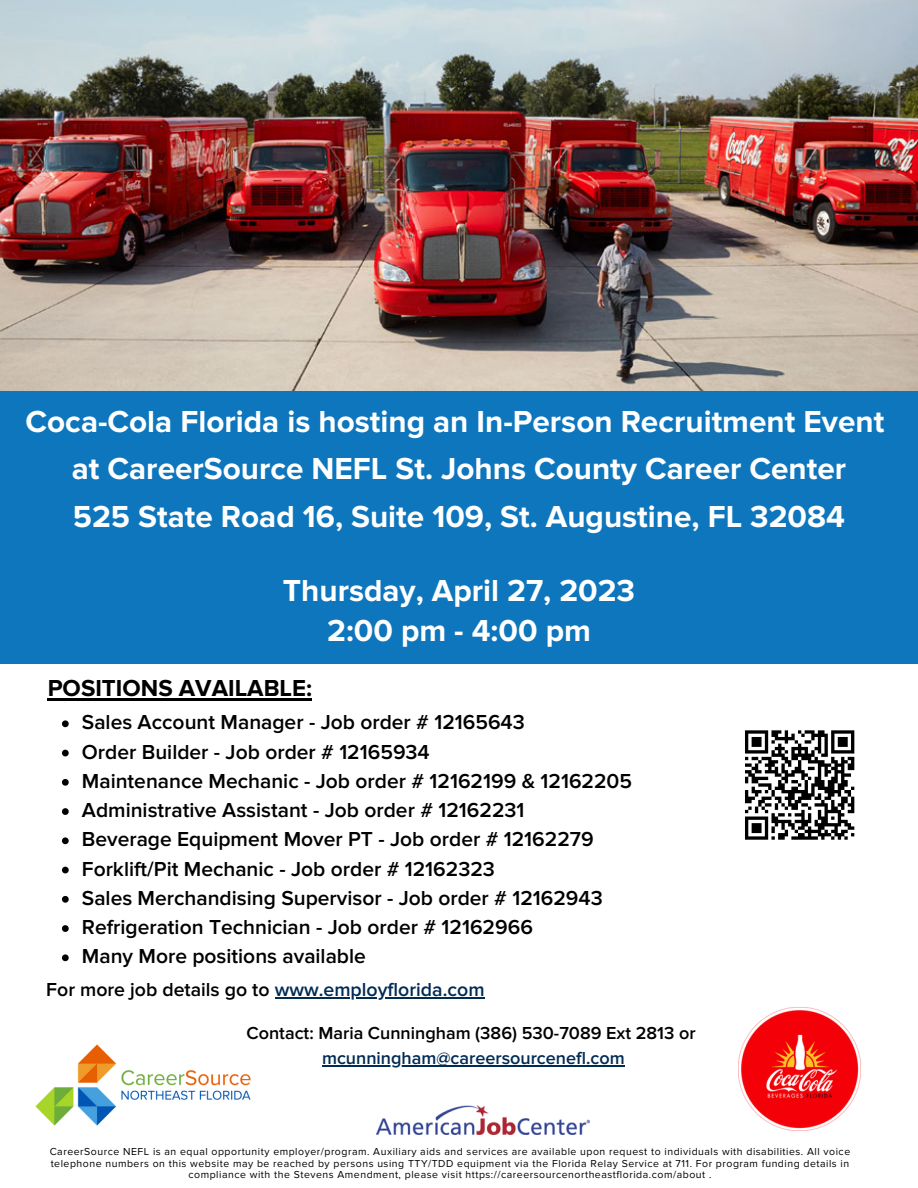
<style>
.page{position:relative;width:918px;height:1188px;background:#fff}
.page>*{position:absolute;margin:0;border:0;box-sizing:border-box;transform-origin:0 0}
.t1{font:700 31.5px/47.2px "Proxima Nova";color:#fff;text-align:center}
.t2{font:700 24px "Proxima Nova";color:#000}
.t3{font:600 21px/29.2px "Proxima Nova";color:#000}
.t4{font:600 19.5px "Proxima Nova";color:#000}
.t5{font:600 18px "Proxima Nova";color:#000}
.t6{font:600 18px "Proxima Nova";color:#002b54}
.t7{font:10.5px/11.4px "Proxima Nova";letter-spacing:.05em;color:#000;text-align:center}
.s1{color:#002b54}
</style>
<div class="page">
<img style="left:377px;top:1105px;width:213px;height:29px">
<img style="left:0;top:0;width:918px;height:391px">
<div style="left:0;top:391px;width:918px;height:273px;background:#0d76bd"></div>
<img style="left:35px;top:1044px;width:216px;height:82px">
<img style="left:738px;top:1008px;width:123px;height:122px">
<svg style="left:745px;top:730px;width:110px;height:110px"></svg>
<svg style="left:62px;top:720px;width:7px;height:7px"></svg>
<svg style="left:62px;top:750px;width:7px;height:6px"></svg>
<svg style="left:62px;top:779px;width:7px;height:7px"></svg>
<svg style="left:62px;top:808px;width:7px;height:7px"></svg>
<svg style="left:62px;top:837px;width:7px;height:7px"></svg>
<svg style="left:62px;top:867px;width:7px;height:6px"></svg>
<svg style="left:62px;top:896px;width:7px;height:7px"></svg>
<svg style="left:62px;top:925px;width:7px;height:7px"></svg>
<svg style="left:62px;top:954px;width:7px;height:7px"></svg>
<hr style="left:275px;top:997px;width:210px;height:1px;background:#002b54">
<hr style="left:48px;top:698px;width:264px;height:3px;background:#000">
<hr style="left:322px;top:1065px;width:303px;height:1px;background:#002b54">
<h1 class="t1" style="left:26px;top:399px;width:860px">Coca-Cola Florida is hosting an In-Person Recruitment Event at CareerSource NEFL St. Johns County Career Center<br>525 State Road 16, Suite 109, St. Augustine, FL 32084</h1>
<h1 class="t1" style="left:283px;top:571px;width:354px;line-height:40.5px">Thursday, April 27, 2023<br>2:00 pm - 4:00 pm</h1>
<h2 class="t2" style="left:48px;top:674px;width:266px">POSITIONS AVAILABLE:</h2>
<p class="t3" style="left:82px;top:708px;width:552px">Sales Account Manager - Job order # 12165643<br>Order Builder - Job order # 12165934<br>Maintenance Mechanic - Job order # 12162199 &amp; 12162205<br>Administrative Assistant - Job order # 12162231<br>Beverage Equipment Mover PT - Job order # 12162279<br>Forklift/Pit Mechanic - Job order # 12162323<br>Sales Merchandising Supervisor - Job order # 12162943<br>Refrigeration Technician - Job order # 12162966<br>Many More positions available</p>
<h3 class="t4" style="left:46px;top:978px;width:440px">For more job details go to <span class="s1">www.employflorida.com</span></h3>
<h3 class="t5" style="left:247px;top:1023px;width:451px">Contact: Maria Cunningham (386) 530-7089 Ext 2813 or</h3>
<h3 class="t6" style="left:322px;top:1048px;width:304px">mcunningham@careersourcenefl.com</h3>
<p class="t7" style="left:50px;top:1146px;width:802px">CareerSource NEFL is an equal opportunity employer/program. Auxiliary aids and services are available upon request to individuals with disabilities. All voice telephone numbers on this website may be reached by persons using TTY/TDD equipment via the Florida Relay Service at 711. For program funding details in compliance with the Stevens Amendment, please visit https://careersourcenortheastflorida.com/about .</p>
</div>
